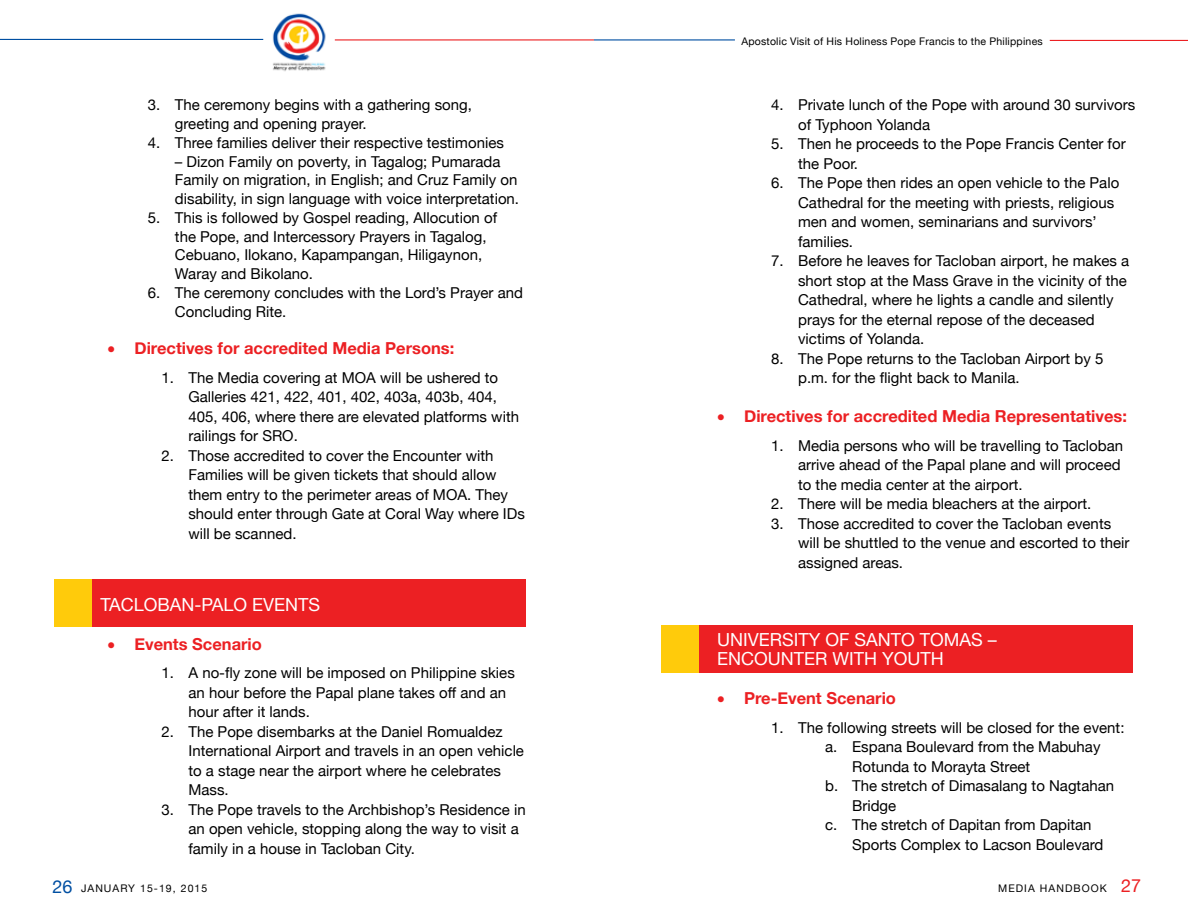
<style>
.page{position:relative;width:1188px;height:918px;background:#fff}
.page>*{position:absolute;margin:0;border:0;box-sizing:border-box;transform-origin:0 0}
.t1{font:18px/19.5px "Helvetica Neue";color:#fff}
.t2{font:700 16.5px "Helvetica Neue";color:#ec2023}
.t3{font:15px/19.5px "Helvetica Neue";color:#000}
.t4{font:10.5px "Helvetica Neue";letter-spacing:.02em;color:#000}
.t5{font:10.5px "Helvetica Neue";letter-spacing:.1em;color:#000}
.s1{font-size:18px;color:#004fa2}
.s2{font-size:18px;color:#ec2023}
</style>
<div class="page">
<img style="left:259px;top:13px;width:76px;height:58px">
<hr style="left:594px;top:39px;width:141px;height:1px;background:#004fa2">
<hr style="left:1050px;top:40px;width:138px;height:1px;background:#ec2023">
<hr style="left:0;top:39px;width:263px;height:1px;background:#004fa2">
<hr style="left:335px;top:39px;width:259px;height:1px;background:#ec2023">
<div style="left:56px;top:579px;width:469px;height:48px;background:#ec2023"></div>
<div style="left:54px;top:579px;width:37px;height:48px;background:#ffcb0b"></div>
<div style="left:663px;top:625px;width:470px;height:48px;background:#ec2023"></div>
<div style="left:661px;top:625px;width:37px;height:48px;background:#ffcb0b"></div>
<p class="t3" style="left:175px;top:95px;width:298px;line-height:18.8px;text-indent:-27px">3. The ceremony begins with a gathering song, greeting and opening prayer.</p>
<p class="t3" style="left:148px;top:133px;width:357px">4. Three families deliver their respective testimonies</p>
<p class="t3" style="left:175px;top:152px;width:346px;line-height:18.8px">– Dizon Family on poverty, in Tagalog; Pumarada<br>Family on migration, in English; and Cruz Family on disability, in sign language with voice interpretation.</p>
<p class="t3" style="left:175px;top:208px;width:324px;line-height:18.8px;text-indent:-27px">5. This is followed by Gospel reading, Allocution of the Pope, and Intercessory Prayers in Tagalog, Cebuano, Ilokano, Kapampangan, Hiligaynon, Waray and Bikolano.</p>
<p class="t3" style="left:175px;top:283px;width:350px;line-height:18.8px;text-indent:-27px">6. The ceremony concludes with the Lord’s Prayer and<br>Concluding Rite.</p>
<p class="t2" style="left:107px;top:338px;width:348px">• Directives for accredited Media Persons:</p>
<p class="t3" style="left:188px;top:367px;width:332px;text-indent:-27px">1. The Media covering at MOA will be ushered to Galleries 421, 422, 401, 402, 403a, 403b, 404, 405, 406, where there are elevated platforms with railings for SRO.</p>
<p class="t3" style="left:188px;top:445px;width:338px;text-indent:-27px">2. Those accredited to cover the Encounter with Families will be given tickets that should allow them entry to the perimeter areas of MOA. They should enter through Gate at Coral Way where IDs will be scanned.</p>
<p class="t1" style="left:100px;top:594px;width:221px">TACLOBAN-PALO EVENTS</p>
<p class="t2" style="left:107px;top:634px;width:156px">• Events Scenario</p>
<p class="t3" style="left:188px;top:663px;width:328px;text-indent:-27px">1. A no-fly zone will be imposed on Philippine skies an hour before the Papal plane takes off and an hour after it lands.</p>
<p class="t3" style="left:188px;top:721px;width:337px;text-indent:-27px">2. The Pope disembarks at the Daniel Romualdez International Airport and travels in an open vehicle to a stage near the airport where he celebrates Mass.</p>
<p class="t3" style="left:188px;top:799px;width:339px;text-indent:-27px">3. The Pope travels to the Archbishop’s Residence in an open vehicle, stopping along the way to visit a family in a house in Tacloban City.</p>
<p class="t4" style="left:741px;top:35px;width:303px">Apostolic Visit of His Holiness Pope Francis to the Philippines</p>
<p class="t3" style="left:798px;top:95px;width:339px;text-indent:-27px">4. Private lunch of the Pope with around 30 survivors of Typhoon Yolanda</p>
<p class="t3" style="left:798px;top:134px;width:329px;text-indent:-27px">5. Then he proceeds to the Pope Francis Center for the Poor.</p>
<p class="t3" style="left:798px;top:173px;width:323px;text-indent:-27px">6. The Pope then rides an open vehicle to the Palo Cathedral for the meeting with priests, religious men and women, seminarians and survivors’ families.</p>
<p class="t3" style="left:798px;top:251px;width:333px;text-indent:-27px">7. Before he leaves for Tacloban airport, he makes a short stop at the Mass Grave in the vicinity of the Cathedral, where he lights a candle and silently prays for the eternal repose of the deceased victims of Yolanda.</p>
<p class="t3" style="left:798px;top:349px;width:307px;text-indent:-27px">8. The Pope returns to the Tacloban Airport by 5 p.m. for the flight back to Manila.</p>
<p class="t2" style="left:717px;top:406px;width:411px">• Directives for accredited Media Representatives:</p>
<p class="t3" style="left:798px;top:436px;width:327px;text-indent:-27px">1. Media persons who will be travelling to Tacloban arrive ahead of the Papal plane and will proceed to the media center at the airport.</p>
<p class="t3" style="left:771px;top:494px;width:322px">2. There will be media bleachers at the airport.</p>
<p class="t3" style="left:798px;top:514px;width:333px;text-indent:-27px">3. Those accredited to cover the Tacloban events will be shuttled to the venue and escorted to their assigned areas.</p>
<p class="t1" style="left:717px;top:630px;width:281px">UNIVERSITY OF SANTO TOMAS –<br>ENCOUNTER WITH YOUTH</p>
<p class="t2" style="left:717px;top:688px;width:180px">• Pre-Event Scenario</p>
<p class="t3" style="left:771px;top:718px;width:355px">1. The following streets will be closed for the event:</p>
<p class="t3" style="left:825px;top:737px;width:277px">a. Espana Boulevard from the Mabuhay</p>
<p class="t3" style="left:852px;top:757px;width:180px">Rotunda to Morayta Street</p>
<p class="t3" style="left:825px;top:776px;width:291px">b. The stretch of Dimasalang to Nagtahan</p>
<p class="t3" style="left:852px;top:796px;width:46px">Bridge</p>
<p class="t3" style="left:825px;top:815px;width:268px">c. The stretch of Dapitan from Dapitan</p>
<p class="t3" style="left:852px;top:835px;width:253px">Sports Complex to Lacson Boulevard</p>
<p class="t5" style="left:52px;top:882px;width:156px"><span class="s1">26</span> JANUARY 15-19, 2015</p>
<p class="t5" style="left:998px;top:882px;width:144px">MEDIA HANDBOOK <span class="s2">27</span></p>
</div>
